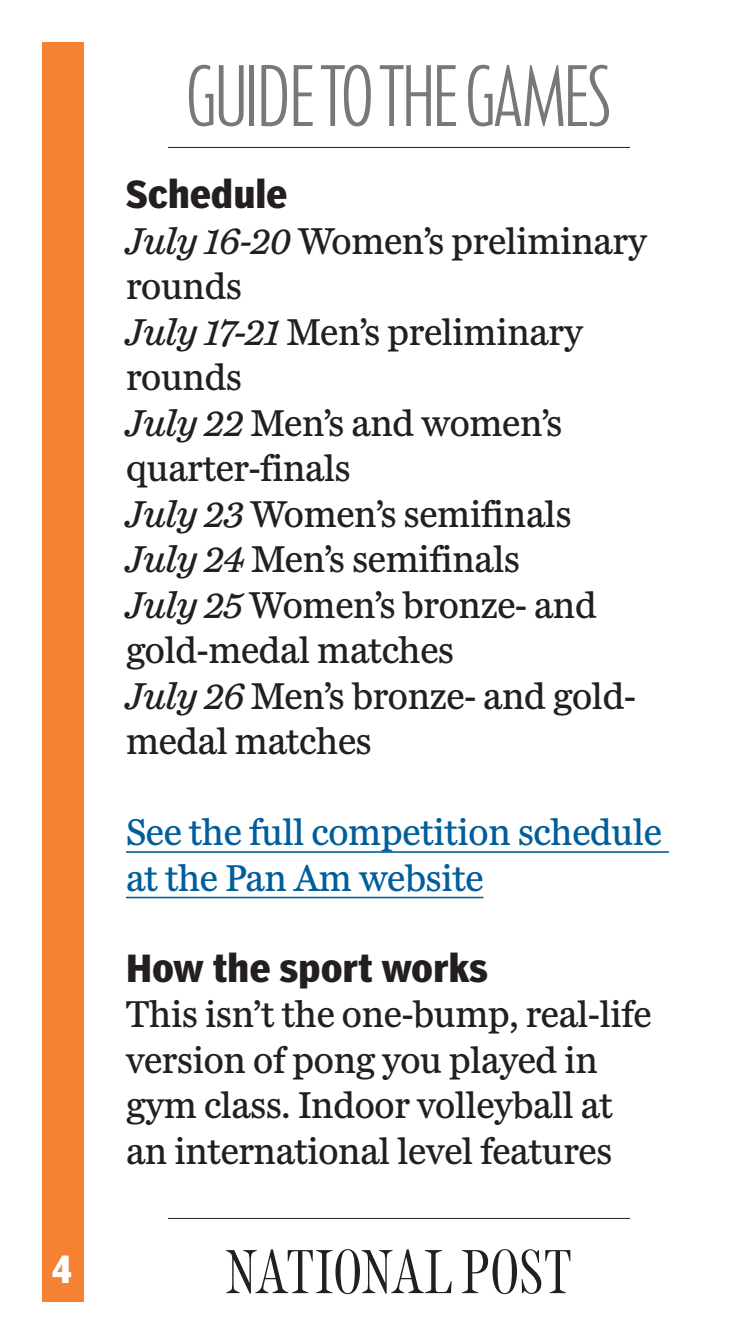
<style>
.page{position:relative;width:756px;height:1344px;background:#fff}
.page>*{position:absolute;margin:0;border:0;box-sizing:border-box;transform-origin:0 0}
.t1{font:200 84px "Post Sans";letter-spacing:-.005em;color:#76787b}
.t2{font:63px "Post Serif Regluar";letter-spacing:-.005em;color:#231f20}
.PANAM_Body{font:38.5px/45.5px "Miller Daily Three";letter-spacing:-.01em;color:#231f20}
.PANAM_Body-2{font:38.5px/45.5px "Miller Daily Three";letter-spacing:-.01em;color:#005e9b}
.PANAM_Section_headin{font:700 condensed 36.75px "Poynter Agate Two";letter-spacing:.01em;color:#231f20}
.t3{font:700 condensed 36.75px "Poynter Agate Two";color:#fff}
.s1{font-style:italic}
</style>
<div class="page">
<div style="left:42px;top:42px;width:42px;height:1260px;background:#f48232"></div>
<hr style="left:168px;top:147px;width:462px;height:1px;background:#231f20">
<hr style="left:168px;top:1218px;width:462px;height:1px;background:#231f20">
<hr style="left:126px;top:851px;width:543px;height:2px;background:#005e9b">
<hr style="left:126px;top:897px;width:358px;height:1px;background:#005e9b">
<h1 class="t1" style="left:187px;top:54px;width:425px">GUIDE TO THE GAMES</h1>
<p class="PANAM_Section_headin" style="left:126px;top:173px;width:163px">Schedule</p>
<p class="PANAM_Body" style="left:126px;top:218px;width:522px"><span class="s1">July 16-20</span> Women’s preliminary rounds</p>
<p class="PANAM_Body" style="left:126px;top:309px;width:458px"><span class="s1">July 17-21</span> Men’s preliminary rounds</p>
<p class="PANAM_Body" style="left:126px;top:400px;width:438px"><span class="s1">July 22</span> Men’s and women’s quarter-finals</p>
<p class="PANAM_Body" style="left:126px;top:491px;width:447px"><span class="s1">July 23</span> Women’s semifinals</p>
<p class="PANAM_Body" style="left:126px;top:536px;width:396px"><span class="s1">July 24</span> Men’s semifinals</p>
<p class="PANAM_Body" style="left:126px;top:582px;width:472px"><span class="s1">July 25</span> Women’s bronze- and gold-medal matches</p>
<p class="PANAM_Body" style="left:126px;top:673px;width:511px"><span class="s1">July 26</span> Men’s bronze- and gold&shy;medal matches</p>
<p class="PANAM_Body-2" style="left:126px;top:809px;width:537px">See the full competition schedule at the Pan Am website</p>
<p class="PANAM_Section_headin" style="left:126px;top:946px;width:363px">How the sport works</p>
<p class="PANAM_Body" style="left:126px;top:991px;width:527px">This isn’t the one-bump, real-life version of pong you played in gym class. Indoor volleyball at an international level features</p>
<p class="t3" style="left:52px;top:1247px;width:21px">4</p>
<h2 class="t2" style="left:226px;top:1235px;width:348px">NATIONAL POST</h2>
</div>
